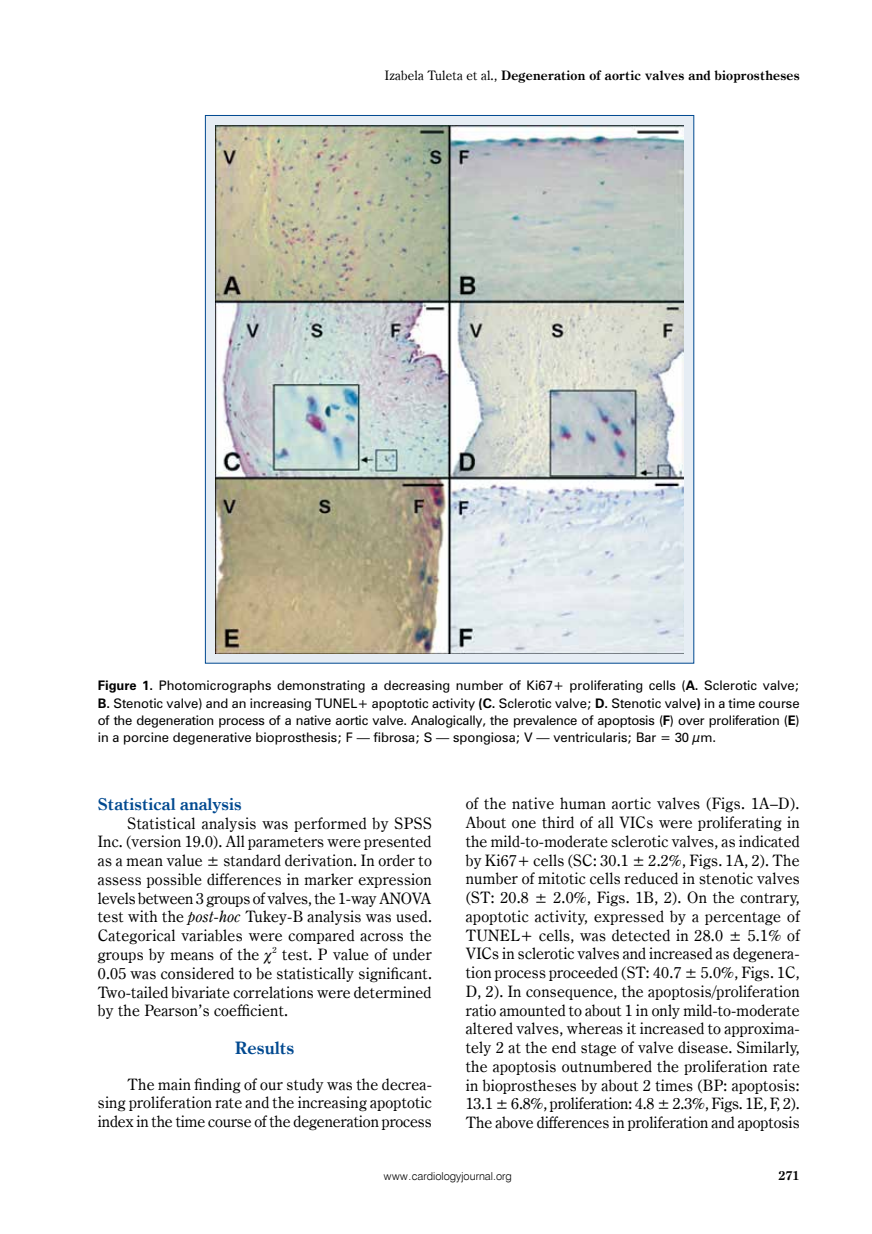
<style>
.page{position:relative;width:872px;height:1234px;background:#fff}
.page>*{position:absolute;margin:0;border:0;box-sizing:border-box;transform-origin:0 0}
.t1{font:700 17.25px "Century Oldst EU";color:#004990}
.t2{font:700 16.5px "Century Oldst EU";color:#004990}
.t3{font:15.75px/18.8px "Century Oldst EU";color:#000;text-align:justify}
.t4{font:700 13.05px "Century Oldst EU";letter-spacing:.015em;color:#000}
.t5{font:700 12.75px "Century Oldst EU";color:#000}
.t6{font:12px/17.2px "Zurich PL";color:#000;text-align:justify}
.t7{font:10.95px "Swis 721 Lt EU";color:#000}
.s1{font-weight:400}
.s2{font-weight:700}
.s3{font-style:italic}
</style>
<div class="page">
<div style="left:205px;top:115px;width:489px;height:548px;background:#e6edf4;border:1px solid #004990"></div>
<img style="left:216px;top:126px;width:467px;height:527px">
<p class="t4" style="left:385px;top:67px;width:416px"><span class="s1">Izabela Tuleta et al.,</span> Degeneration of aortic valves and bioprostheses</p>
<p class="t6" style="left:98px;top:677px;width:703px"><span class="s2">Figure 1.</span> Photomicrographs demonstrating a decreasing number of Ki67+ proliferating cells (<span class="s2">A.</span> Sclerotic valve; <span class="s2">B.</span> Stenotic valve) and an increasing TUNEL+ apoptotic activity <span class="s2">(C.</span> Sclerotic valve; <span class="s2">D.</span> Stenotic valve<span class="s2">)</span> in a time course of the degeneration process of a native aortic valve. Analogically, the prevalence of apoptosis (<span class="s2">F</span>) over proliferation (<span class="s2">E</span>) in a porcine degenerative bioprosthesis; F — fibrosa; S — spongiosa; V — ventricularis; Bar = 30 µm.</p>
<p class="t2" style="left:98px;top:793px;width:145px">Statistical analysis</p>
<p class="t3" style="left:98px;top:813px;width:336px;text-indent:30px">Statistical analysis was performed by SPSS Inc. (version 19.0). All parameters were presented as a mean value ± standard derivation. In order to assess possible differences in marker expression levels between 3 groups of valves, the 1-way ANOVA test with the <span class="s3">post-hoc</span> Tukey-B analysis was used.<br>Categorical variables were compared across the groups by means of the <sup>2</sup> test. P value of under 0.05 was considered to be statistically significant.<br>Two-tailed bivariate correlations were determined by the Pearson’s coefficient.</p>
<p class="t1" style="left:235px;top:1036px;width:61px">Results</p>
<p class="t3" style="left:98px;top:1074px;width:335px;text-indent:30px">The main finding of our study was the decrea&shy;sing proliferation rate and the increasing apoptotic index in the time course of the degeneration process</p>
<p class="t3" style="left:466px;top:794px;width:336px">of the native human aortic valves (Figs. 1A–D).<br>About one third of all VICs were proliferating in the mild-to-moderate sclerotic valves, as indicated by Ki67+ cells (SC: 30.1 ± 2.2%, Figs. 1A, 2). The number of mitotic cells reduced in stenotic valves (ST: 20.8 ± 2.0%, Figs. 1B, 2). On the contrary, apoptotic activity, expressed by a percentage of TUNEL+ cells, was detected in 28.0 ± 5.1% of VICs in sclerotic valves and increased as degenera&shy;tion process proceeded (ST: 40.7 ± 5.0%, Figs. 1C, D, 2). In consequence, the apoptosis/proliferation ratio amounted to about 1 in only mild-to-moderate altered valves, whereas it increased to approxima&shy;tely 2 at the end stage of valve disease. Similarly, the apoptosis outnumbered the proliferation rate in bioprostheses by about 2 times (BP: apoptosis:<br>13.1 ± 6.8%, proliferation: 4.8 ± 2.3%, Figs. 1E, F, 2).<br>The above differences in proliferation and apoptosis</p>
<p class="t7" style="left:384px;top:1169px;width:129px">www.cardiologyjournal.org</p>
<p class="t5" style="left:778px;top:1167px;width:23px">271</p>
</div>
